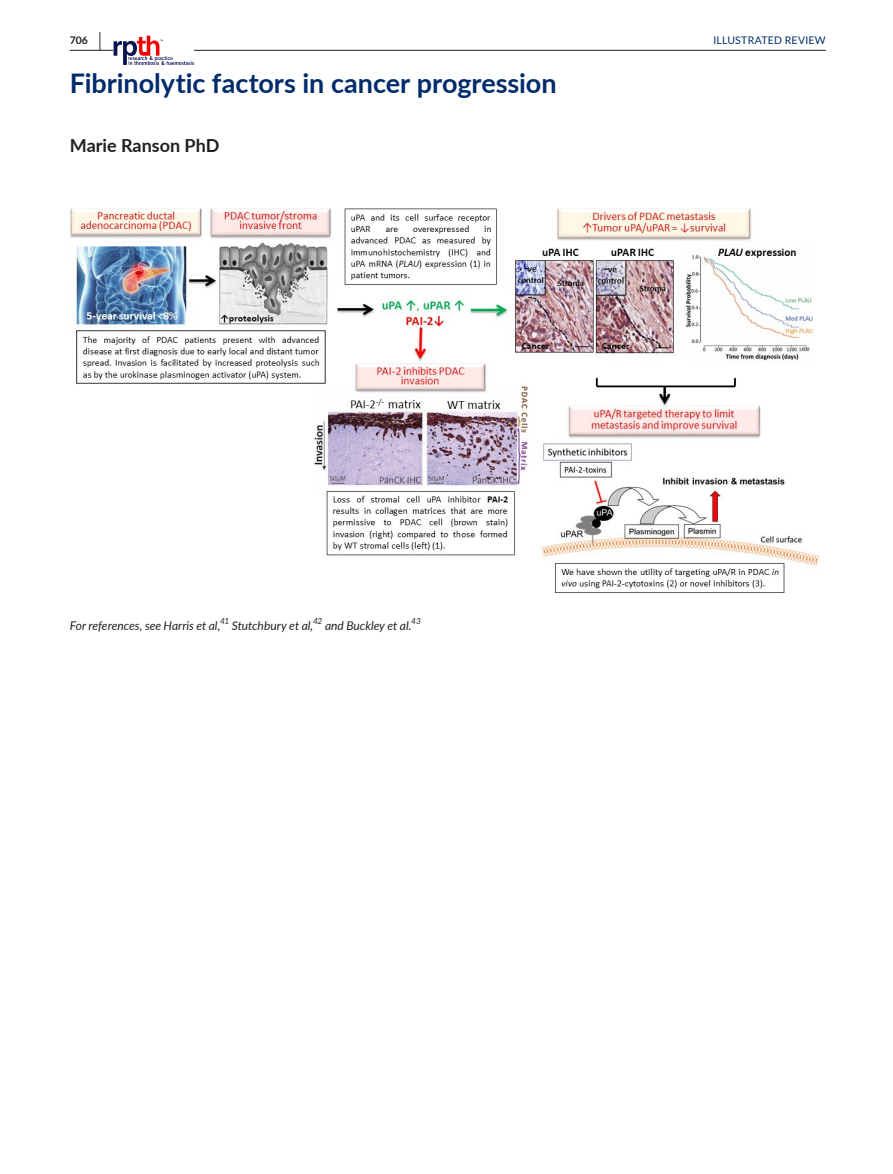
<style>
.page{position:relative;width:893px;height:1174px;background:#fff}
.page>*{position:absolute;margin:0;border:0;box-sizing:border-box;transform-origin:0 0}
.t1{font:700 27px "Lato";color:#002c6b}
.t2{font:700 18px "Lato";color:#231f20}
.t3{font:italic 12px "Lato";color:#231f20}
.t4{font:10.5px "Lato";letter-spacing:.02em;color:#002c6b}
.t5{font:700 10.5px "Lato";color:#231f20}
.t6{font:italic 8.4px "Lato";color:#231f20}
.s1{font-size:19.5px}
</style>
<div class="page">
<hr style="left:70px;top:50px;width:756px;height:1px;background:#231f20">
<svg style="left:114px;top:36px;width:80px;height:29px"></svg>
<img style="left:70px;top:209px;width:748px;height:383px">
<p class="t5" style="left:70px;top:33px;width:33px">706 <span class="s1">|</span></p>
<p class="t4" style="left:713px;top:33px;width:114px">ILLUSTRATED REVIEW</p>
<h1 class="t1" style="left:70px;top:64px;width:488px">Fibrinolytic factors in cancer progression</h1>
<h2 class="t2" style="left:70px;top:132px;width:151px">Marie Ranson PhD</h2>
<p class="t3" style="left:70px;top:616px;width:152px">For references, see Harris et al,</p>
<p class="t6" style="left:220px;top:615px;width:11px">41</p>
<p class="t3" style="left:232px;top:616px;width:83px">Stutchbury et al,</p>
<p class="t6" style="left:313px;top:615px;width:11px">42</p>
<p class="t3" style="left:325px;top:616px;width:88px">and Buckley et al.</p>
<p class="t6" style="left:411px;top:615px;width:11px">43</p>
</div>
